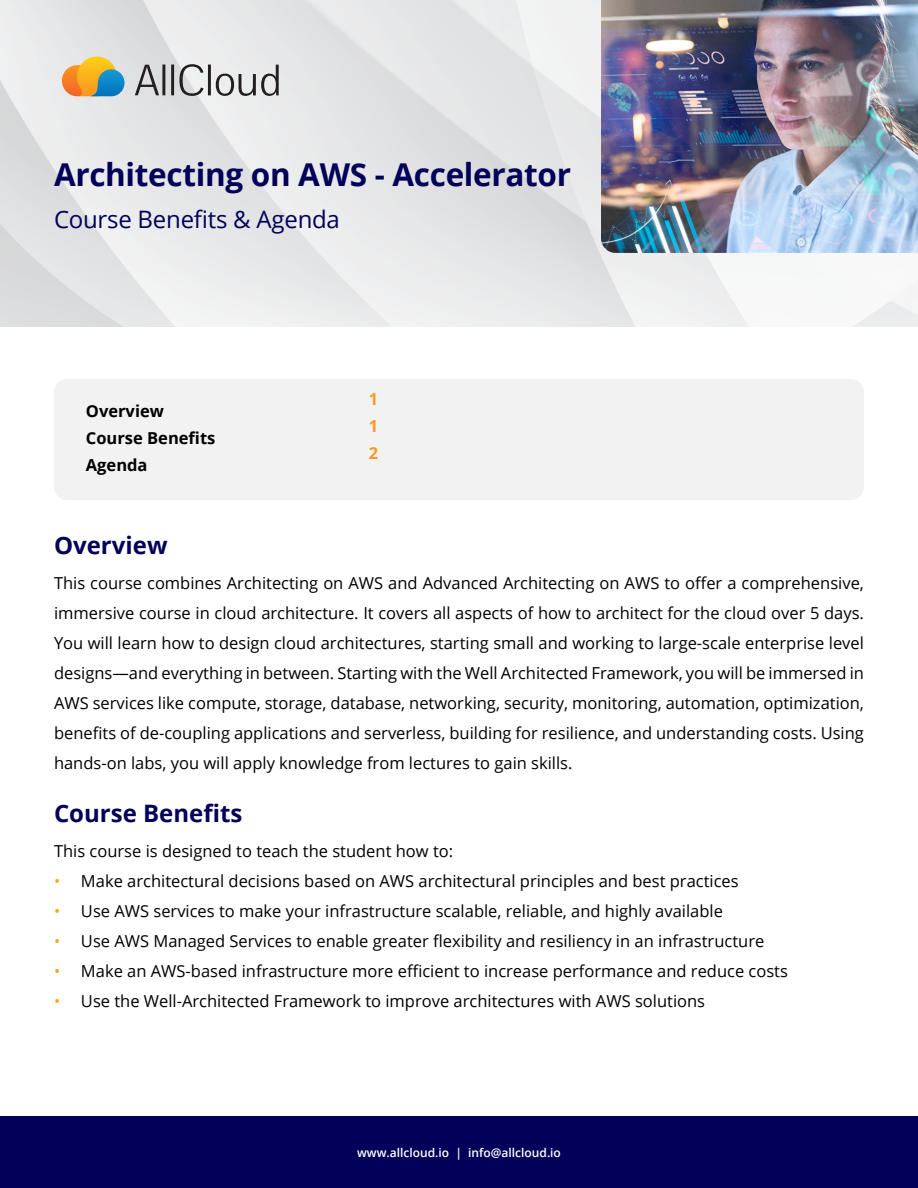
<style>
.page{position:relative;width:918px;height:1188px;background:#fff}
.page>*{position:absolute;margin:0;border:0;box-sizing:border-box;transform-origin:0 0}
.t1{font:700 31.5px "Open Sans";letter-spacing:-.01em;color:#030059}
.t2{font:700 24px "Open Sans";color:#030059}
.t3{font:24px "Open Sans";letter-spacing:-.01em;color:#030059}
.t4{font:16.5px/30px "Open Sans";color:#000}
.t5{font:700 16.5px/27px "Open Sans";color:#000}
.t6{font:16.5px/30px "Open Sans";color:#faa61a;text-align:justify}
.t7{font:700 16.5px/27px "Open Sans";color:#f89921;text-align:justify}
.t8{font:600 12px "Open Sans";color:#fff}
</style>
<div class="page">
<div style="left:54px;top:379px;width:810px;height:121px;background:#f2f2f2;border-radius:14px"></div>
<img style="left:0;top:0;width:918px;height:326px">
<svg style="left:60px;top:56px;width:65px;height:42px;background:#bdaf7f"></svg>
<svg style="left:135px;top:65px;width:24px;height:30px"></svg>
<hr style="left:162px;top:65px;width:3px;height:30px;background:#231f20">
<hr style="left:171px;top:65px;width:3px;height:30px;background:#231f20">
<svg style="left:179px;top:64px;width:25px;height:32px"></svg>
<hr style="left:208px;top:65px;width:3px;height:30px;background:#231f20">
<svg style="left:216px;top:65px;width:63px;height:31px;background:#b7b7b8"></svg>
<div style="left:0;top:1116px;width:918px;height:72px;background:#030059"></div>
<img style="left:602px;top:0;width:316px;height:253px">
<h1 class="t1" style="left:54px;top:153px;width:519px">Architecting on AWS - Accelerator</h1>
<h2 class="t3" style="left:54px;top:203px;width:287px">Course Benefits &amp; Agenda</h2>
<p class="t5" style="left:86px;top:397px;width:131px">Overview<br>Course Benefits<br>Agenda</p>
<p class="t7" style="left:369px;top:385px;width:11px">1<br>1<br>2</p>
<h2 class="t2" style="left:54px;top:528px;width:115px">Overview</h2>
<p class="t4" style="left:54px;top:568px;width:812px;text-align:justify">This course combines Architecting on AWS and Advanced Architecting on AWS to offer a comprehensive, immersive course in cloud architecture. It covers all aspects of how to architect for the cloud over 5 days.<br>You will learn how to design cloud architectures, starting small and working to large-scale enterprise level designs—and everything in between. Starting with the Well Architected Framework, you will be immersed in AWS services like compute, storage, database, networking, security, monitoring, automation, optimization, benefits of de-coupling applications and serverless, building for resilience, and understanding costs. Using hands-on labs, you will apply knowledge from lectures to gain skills.</p>
<h2 class="t2" style="left:54px;top:797px;width:190px">Course Benefits</h2>
<p class="t4" style="left:81px;top:836px;width:708px;text-indent:-27px">This course is designed to teach the student how to:<br>Make architectural decisions based on AWS architectural principles and best practices<br>Use AWS services to make your infrastructure scalable, reliable, and highly available<br>Use AWS Managed Services to enable greater flexibility and resiliency in an infrastructure Make an AWS-based infrastructure more efficient to increase performance and reduce costs Use the Well-Architected Framework to improve architectures with AWS solutions</p>
<p class="t6" style="left:54px;top:866px;width:8px">• • • • •</p>
<p class="t8" style="left:357px;top:1144px;width:205px">www.allcloud.io | info@allcloud.io</p>
</div>
